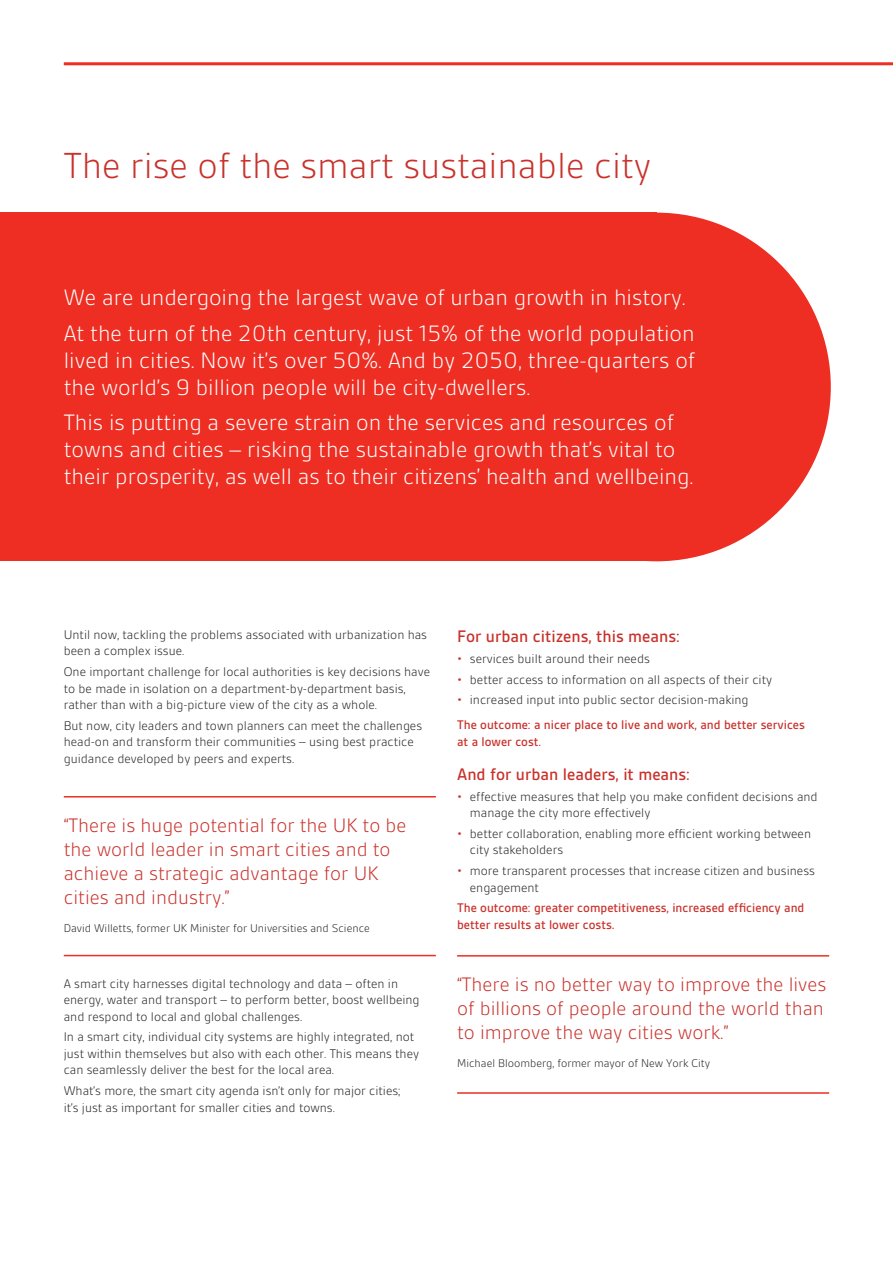
<style>
.page{position:relative;width:893px;height:1263px;background:#fff}
.page>*{position:absolute;margin:0;border:0;box-sizing:border-box;transform-origin:0 0}
.t1{font:300 39px "BSI Gesta";color:#c9312b}
.t2{font:300 24px/27px "BSI Gesta";color:#fff}
.t3{font:300 21px/24px "BSI Gesta";color:#c9312b}
.t4{font:500 18px "BSI Gesta";color:#c9312b}
.t5{font:300 13.5px/16.5px "BSI Gesta";color:#231f20}
.t6{font:500 13.5px/25px "BSI Gesta";color:#c9312b}
.t7{font:300 12px "BSI Gesta";color:#231f20}
.s1{color:#c9312b}
.s2{font-weight:300}
.s3{font-weight:300;color:#231f20}
</style>
<div class="page">
<hr style="left:64px;top:62px;width:829px;height:3px;background:#ee2e22">
<hr style="left:64px;top:796px;width:372px;height:1px;background:#ee2e22">
<hr style="left:64px;top:955px;width:372px;height:1px;background:#ee2e22">
<hr style="left:457px;top:955px;width:372px;height:1px;background:#ee2e22">
<hr style="left:457px;top:1092px;width:372px;height:2px;background:#ee2e22">
<div style="left:0;top:213px;width:656px;height:348px;background:#ee2e22"></div>
<div style="left:482px;top:213px;width:349px;height:348px;background:#ee2e22;border-radius:50%"></div>
<h1 class="t1" style="left:64px;top:146px;width:589px">The rise of the smart sustainable city</h1>
<h2 class="t2" style="left:64px;top:280px;width:632px;line-height:35.5px">We are undergoing the largest wave of urban growth in history.<br>At the turn of the 20th century, just 15% of the world population</h2>
<h2 class="t2" style="left:64px;top:346px;width:633px">lived in cities. Now it’s over 50%. And by 2050, three-quarters of the world’s 9 billion people will be city-dwellers.</h2>
<h2 class="t2" style="left:64px;top:409px;width:631px">This is putting a severe strain on the services and resources of towns and cities – risking the sustainable growth that’s vital to their prosperity, as well as to their citizens’ health and wellbeing.</h2>
<p class="t5" style="left:64px;top:626px;width:365px">Until now, tackling the problems associated with urbanization has been a complex issue.</p>
<p class="t5" style="left:64px;top:663px;width:368px">One important challenge for local authorities is key decisions have to be made in isolation on a department-by-department basis, rather than with a big-picture view of the city as a whole.</p>
<p class="t5" style="left:64px;top:717px;width:360px">But now, city leaders and town planners can meet the challenges head-on and transform their communities – using best practice guidance developed by peers and experts.</p>
<h3 class="t3" style="left:64px;top:813px;width:344px">“There is huge potential for the UK to be the world leader in smart cities and to achieve a strategic advantage for UK cities and industry.”</h3>
<p class="t7" style="left:64px;top:922px;width:308px">David Willetts, former UK Minister for Universities and Science</p>
<p class="t5" style="left:64px;top:975px;width:357px">A smart city harnesses digital technology and data – often in energy, water and transport – to perform better, boost wellbeing and respond to local and global challenges.</p>
<p class="t5" style="left:64px;top:1029px;width:357px">In a smart city, individual city systems are highly integrated, not just within themselves but also with each other. This means they can seamlessly deliver the best for the local area.</p>
<p class="t5" style="left:64px;top:1083px;width:338px">What’s more, the smart city agenda isn’t only for major cities; it’s just as important for smaller cities and towns.</p>
<h3 class="t4" style="left:457px;top:627px;width:224px">For urban citizens, this means:</h3>
<p class="t5" style="left:457px;top:650px;width:194px"><span class="s1">•</span> services built around their needs</p>
<p class="t5" style="left:457px;top:671px;width:316px"><span class="s1">•</span> better access to information on all aspects of their city</p>
<p class="t6" style="left:457px;top:688px;width:349px"><span class="s2">•</span> <span class="s3">increased input into public sector decision-making<br></span>The outcome: a nicer place to live and work, and better services</p>
<p class="t6" style="left:457px;top:729px;width:86px">at a lower cost.</p>
<h3 class="t4" style="left:457px;top:765px;width:234px">And for urban leaders, it means:</h3>
<p class="t5" style="left:470px;top:788px;width:349px;text-indent:-13px"><span class="s1">•</span> effective measures that help you make confident decisions and manage the city more effectively</p>
<p class="t5" style="left:470px;top:825px;width:343px;text-indent:-13px"><span class="s1">•</span> better collaboration, enabling more efficient working between city stakeholders</p>
<p class="t5" style="left:470px;top:862px;width:346px;text-indent:-13px"><span class="s1">•</span> more transparent processes that increase citizen and business engagement</p>
<p class="t6" style="left:457px;top:900px;width:349px;line-height:16.5px">The outcome: greater competitiveness, increased efficiency and better results at lower costs.</p>
<h3 class="t3" style="left:457px;top:972px;width:371px">“There is no better way to improve the lives of billions of people around the world than to improve the way cities work.”</h3>
<p class="t7" style="left:457px;top:1056px;width:255px">Michael Bloomberg, former mayor of New York City</p>
</div>
